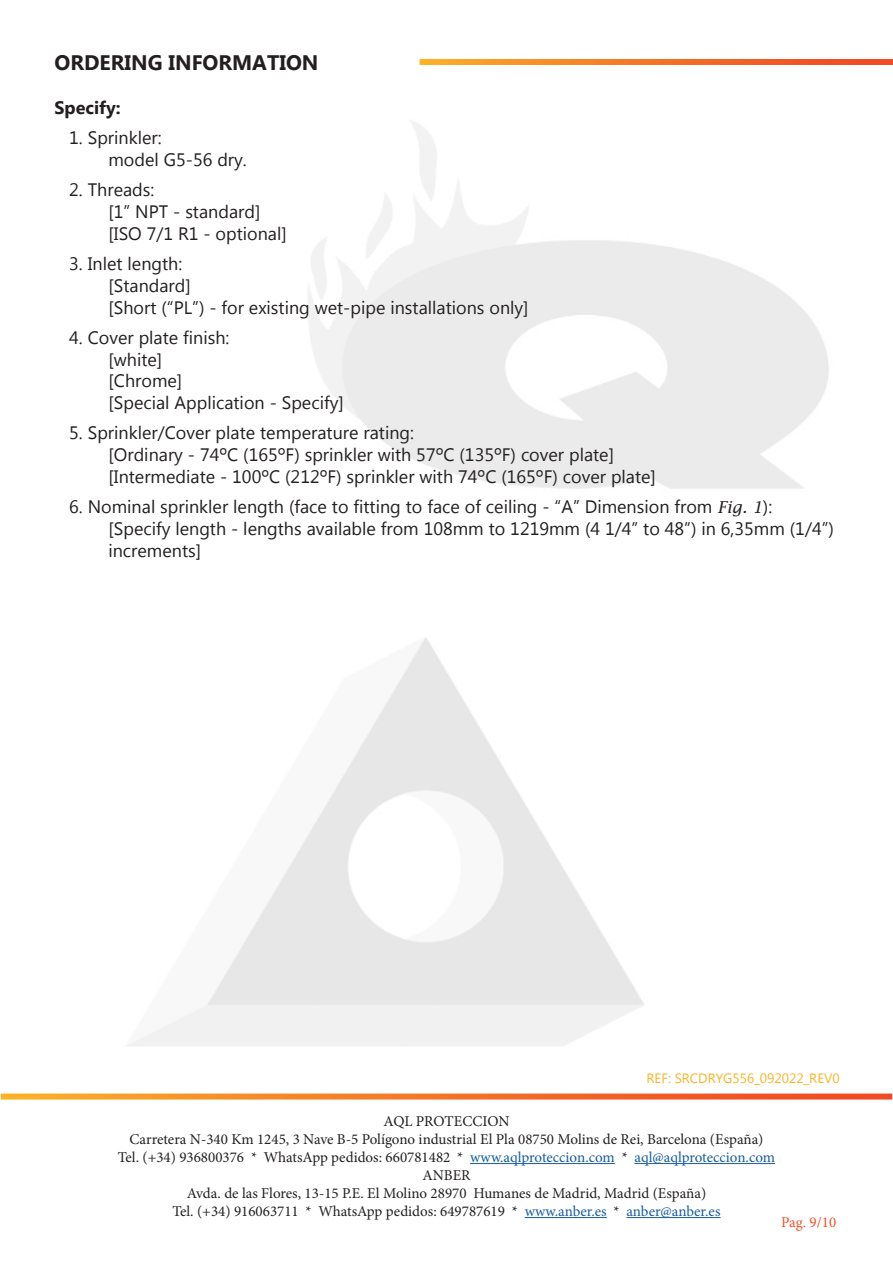
<style>
.page{position:relative;width:893px;height:1263px;background:#fff}
.page>*{position:absolute;margin:0;border:0;box-sizing:border-box;transform-origin:0 0}
.t1{font:700 21px "Microsoft New Tai Lue";color:#231f20}
.t2{font:18px/21.9px "Microsoft New Tai Lue";color:#231f20}
.t3{font:700 18px "Microsoft New Tai Lue";color:#231f20}
.t4{font:15px/18px "Minion Pro";color:#231f20;text-align:center}
.t5{font:15px "Minion Pro";color:#f05126}
.t6{font:13.5px "Microsoft New Tai Lue";color:#fcb325}
.s1{font-family:"Lucida Fax";font-style:italic;font-size:16.5px}
.s2{color:#175d9e}
</style>
<div class="page">
<svg style="left:1px;top:1093px;width:891px;height:6px;background:#f4823a"></svg>
<hr style="left:470px;top:1163px;width:145px;height:1px;background:#175d9e">
<hr style="left:634px;top:1163px;width:141px;height:1px;background:#175d9e">
<hr style="left:525px;top:1217px;width:82px;height:1px;background:#175d9e">
<hr style="left:626px;top:1217px;width:94px;height:1px;background:#175d9e">
<svg style="left:420px;top:59px;width:473px;height:6px;background:#f47626"></svg>
<p class="t1" style="left:54px;top:50px;width:266px">ORDERING INFORMATION</p>
<p class="t3" style="left:54px;top:97px;width:68px">Specify:</p>
<p class="t2" style="left:108px;top:128px;width:140px;text-indent:-39px">1. Sprinkler:<br>model G5-56 dry.</p>
<p class="t2" style="left:108px;top:180px;width:180px;text-indent:-39px">2. Threads:<br>[1” NPT - standard] [ISO 7/1 R1 - optional]</p>
<p class="t2" style="left:108px;top:254px;width:422px;text-indent:-39px">3. Inlet length:<br>[Standard]<br>[Short (“PL”) - for existing wet-pipe installations only]</p>
<p class="t2" style="left:108px;top:328px;width:237px;text-indent:-39px">4. Cover plate finish:<br>[white]<br>[Chrome]<br>[Special Application - Specify]</p>
<p class="t2" style="left:108px;top:423px;width:549px;text-indent:-39px">5. Sprinkler/Cover plate temperature rating:<br>[Ordinary - 74ºC (165ºF) sprinkler with 57ºC (135ºF) cover plate] [Intermediate - 100ºC (212ºF) sprinkler with 74ºC (165ºF) cover plate]</p>
<p class="t2" style="left:108px;top:497px;width:727px;text-indent:-39px">6. Nominal sprinkler length (face to fitting to face of ceiling - “A” Dimension from <span class="s1">Fig. 1</span>): [Specify length - lengths available from 108mm to 1219mm (4 1/4” to 48”) in 6,35mm (1/4”) increments]</p>
<p class="t6" style="left:647px;top:1071px;width:195px">REF: SRCDRYG556_092022_REV0</p>
<p class="t4" style="left:118px;top:1112px;width:659px">AQL PROTECCION<br>Carretera N-340 Km 1245, 3 Nave B-5 Polígono industrial El Pla 08750 Molins de Rei, Barcelona (España)<br>Tel. (+34) 936800376 * WhatsApp pedidos: 660781482 * <span class="s2">www.aqlproteccion.com</span> * <span class="s2">aql@aqlproteccion.com </span>ANBER<br>Avda. de las Flores, 13-15 P.E. El Molino 28970 Humanes de Madrid, Madrid (España)<br>Tel. (+34) 916063711 * WhatsApp pedidos: 649787619 * <span class="s2">www.anber.es</span> * <span class="s2">anber@anber.es</span></p>
<p class="t5" style="left:781px;top:1212px;width:57px">Pag. 9/10</p>
</div>
